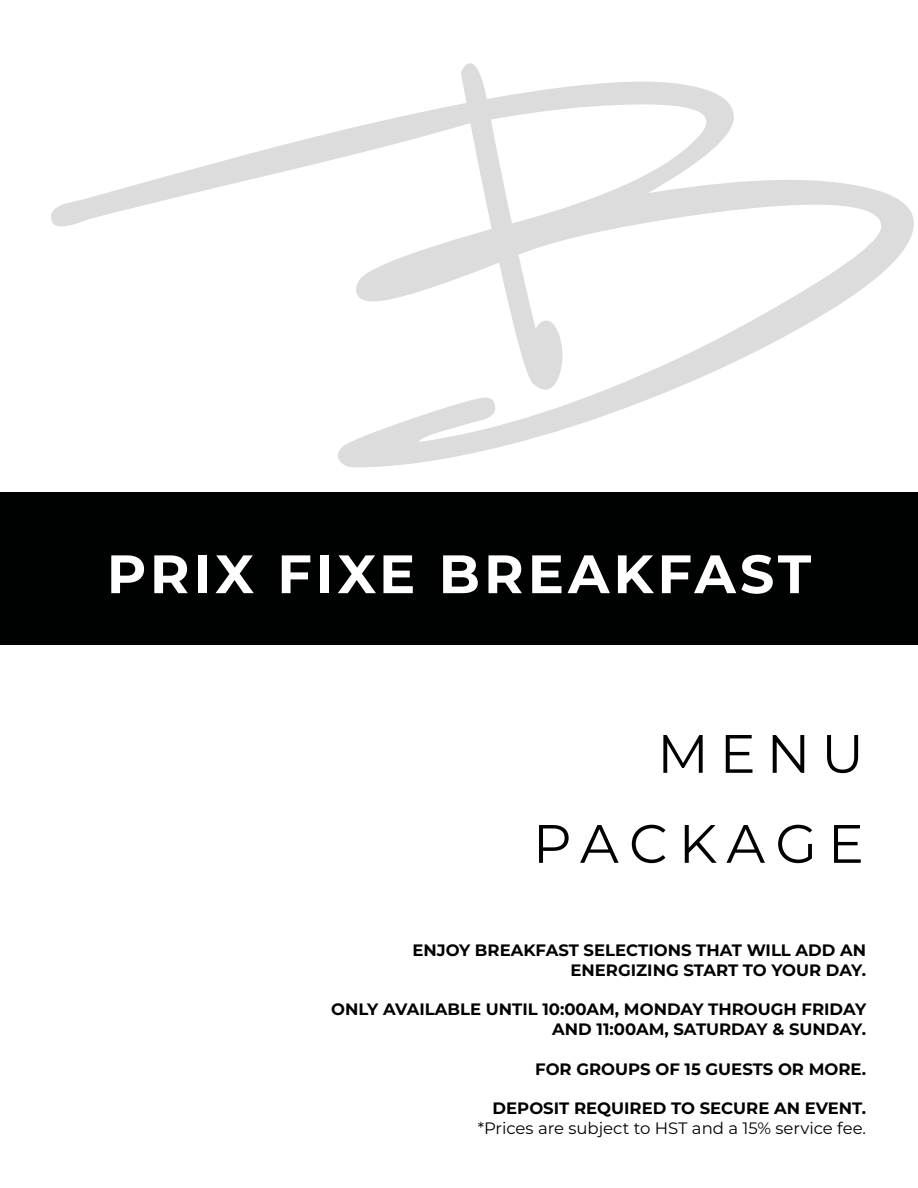
<style>
.page{position:relative;width:918px;height:1188px;background:#fff}
.page>*{position:absolute;margin:0;border:0;box-sizing:border-box;transform-origin:0 0}
.t1{font:700 54px "Montserrat";letter-spacing:.075em;color:#fff}
.t2{font:54px/90px "Montserrat";letter-spacing:.2em;color:#000;text-align:right}
.t3{font:700 16.5px/19.8px "Montserrat";color:#000;text-align:right}
.t4{font:16.5px "Montserrat";color:#000}
</style>
<div class="page">
<svg style="left:51px;top:63px;width:863px;height:404px"></svg>
<div style="left:0;top:492px;width:918px;height:152px;background:#000101"></div>
<h1 class="t1" style="left:107px;top:535px;width:706px">PRIX FIXE BREAKFAST</h1>
<h1 class="t2" style="left:533px;top:707px;width:333px">MENU<br>PACKAGE</h1>
<p class="t3" style="left:412px;top:939px;width:455px">ENJOY BREAKFAST SELECTIONS THAT WILL ADD AN<br>ENERGIZING START TO YOUR DAY.</p>
<p class="t3" style="left:331px;top:999px;width:536px">ONLY AVAILABLE UNTIL 10:00AM, MONDAY THROUGH FRIDAY<br>AND 11:00AM, SATURDAY &amp; SUNDAY.</p>
<p class="t3" style="left:535px;top:1058px;width:332px">FOR GROUPS OF 15 GUESTS OR MORE.</p>
<p class="t3" style="left:493px;top:1098px;width:375px">DEPOSIT REQUIRED TO SECURE AN EVENT.</p>
<p class="t4" style="left:478px;top:1117px;width:390px">*Prices are subject to HST and a 15% service fee.</p>
</div>
